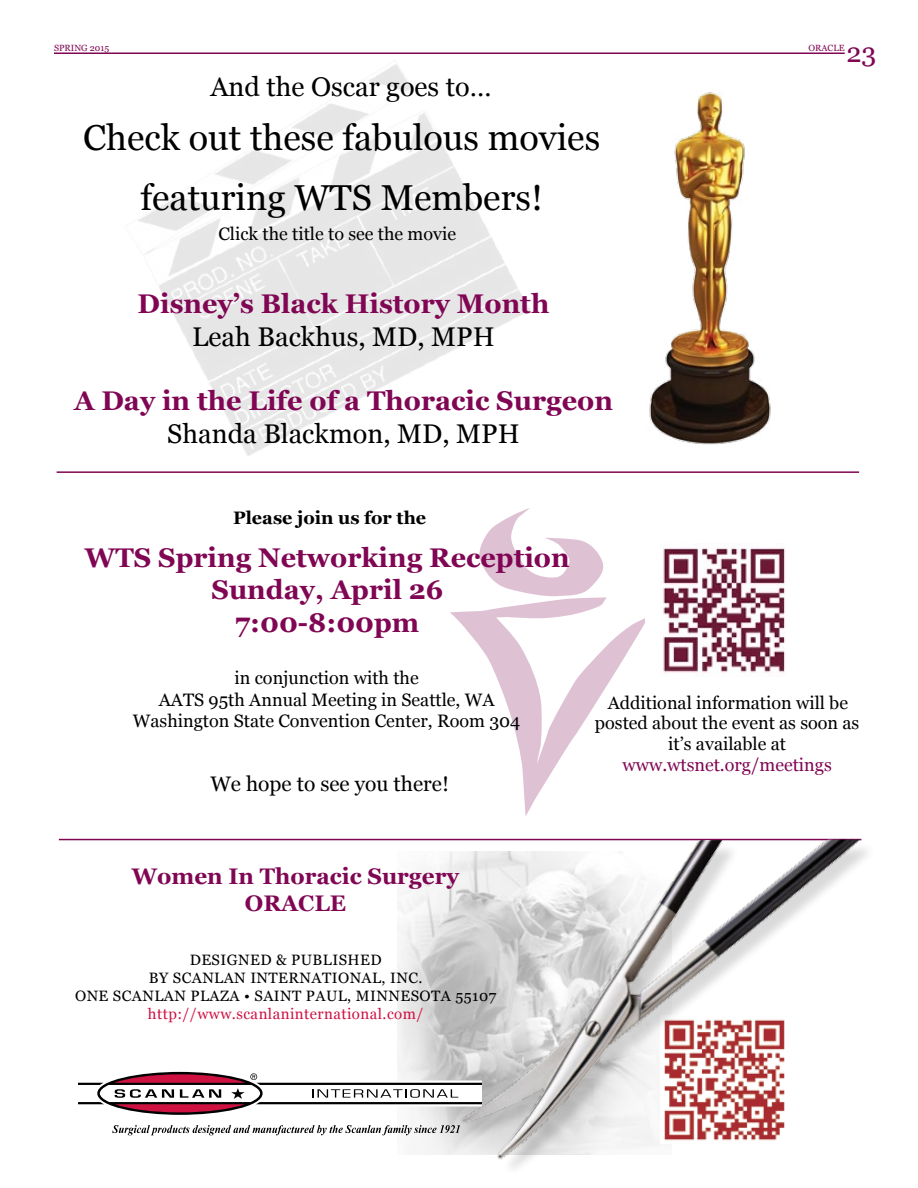
<style>
.page{position:relative;width:918px;height:1188px;background:#fff}
.page>*{position:absolute;margin:0;border:0;box-sizing:border-box;transform-origin:0 0}
.t1{font:36px/60.6px "Georgia";color:#000;text-align:center}
.t2{font:700 27px/32.4px "Georgia";color:#800654;text-align:center}
.t3{font:27px "Georgia";color:#000}
.t4{font:27px "Georgia";color:#800654}
.t5{font:700 22.5px/27px "Georgia";color:#800654;text-align:center}
.t6{font:21px "Georgia";color:#000}
.t7{font:18px/20.7px "Georgia";color:#000;text-align:center}
.t8{font:18px "Georgia";color:#800654}
.t9{font:700 18px "Georgia";color:#000}
.t10{font:15px/18px "Georgia";letter-spacing:.03em;color:#000;text-align:center}
.t11{font:15px "Georgia";letter-spacing:.03em;color:#ce1141}
.t12{font:9px "Georgia";color:#800654}
</style>
<div class="page">
<hr style="left:57px;top:471px;width:802px;height:2px;background:#800654">
<hr style="left:59px;top:839px;width:802px;height:1px;background:#800654">
<img style="left:663px;top:547px;width:122px;height:126px">
<svg style="left:112px;top:1125px;width:249px;height:10px"></svg>
<svg style="left:78px;top:1071px;width:283px;height:44px"></svg>
<img style="left:361px;top:839px;width:507px;height:329px">
<svg style="left:450px;top:508px;width:195px;height:308px"></svg>
<img style="left:649px;top:92px;width:122px;height:353px">
<img style="left:138px;top:64px;width:391px;height:391px">
<hr style="left:54px;top:52px;width:791px;height:2px;background:#800654">
<p class="t12" style="left:54px;top:43px;width:57px">SPRING 2015</p>
<h2 class="t3" style="left:210px;top:71px;width:283px">And the Oscar goes to…</h2>
<h1 class="t1" style="left:83px;top:107px;width:519px">Check out these fabulous movies featuring WTS Members!</h1>
<p class="t7" style="left:218px;top:224px;width:239px">Click the title to see the movie</p>
<h2 class="t2" style="left:138px;top:288px;width:413px">Disney’s Black History Month</h2>
<h2 class="t3" style="left:192px;top:321px;width:304px">Leah Backhus, MD, MPH</h2>
<h2 class="t2" style="left:74px;top:385px;width:540px">A Day in the Life of a Thoracic Surgeon</h2>
<h2 class="t3" style="left:167px;top:418px;width:354px">Shanda Blackmon, MD, MPH</h2>
<p class="t12" style="left:809px;top:43px;width:38px">ORACLE</p>
<h2 class="t4" style="left:846px;top:38px;width:31px">23</h2>
<p class="t9" style="left:233px;top:508px;width:195px">Please join us for the</p>
<h2 class="t2" style="left:85px;top:541px;width:486px">WTS Spring Networking Reception<br>Sunday, April 26<br>7:00-8:00pm</h2>
<p class="t7" style="left:133px;top:667px;width:389px;line-height:21.6px">in conjunction with the<br>AATS 95th Annual Meeting in Seattle, WA<br>Washington State Convention Center, Room 304</p>
<p class="t6" style="left:210px;top:772px;width:240px">We hope to see you there!</p>
<p class="t7" style="left:595px;top:692px;width:266px">Additional information will be posted about the event as soon as it’s available at</p>
<p class="t8" style="left:623px;top:754px;width:211px">www.wtsnet.org/meetings</p>
<p class="t5" style="left:132px;top:863px;width:329px">Women In Thoracic Surgery<br>ORACLE</p>
<p class="t10" style="left:75px;top:951px;width:423px">DESIGNED &amp; PUBLISHED<br>BY SCANLAN INTERNATIONAL, INC.<br>ONE SCANLAN PLAZA • SAINT PAUL, MINNESOTA 55107</p>
<p class="t11" style="left:148px;top:1005px;width:277px">http://www.scanlaninternational.com/</p>
</div>
